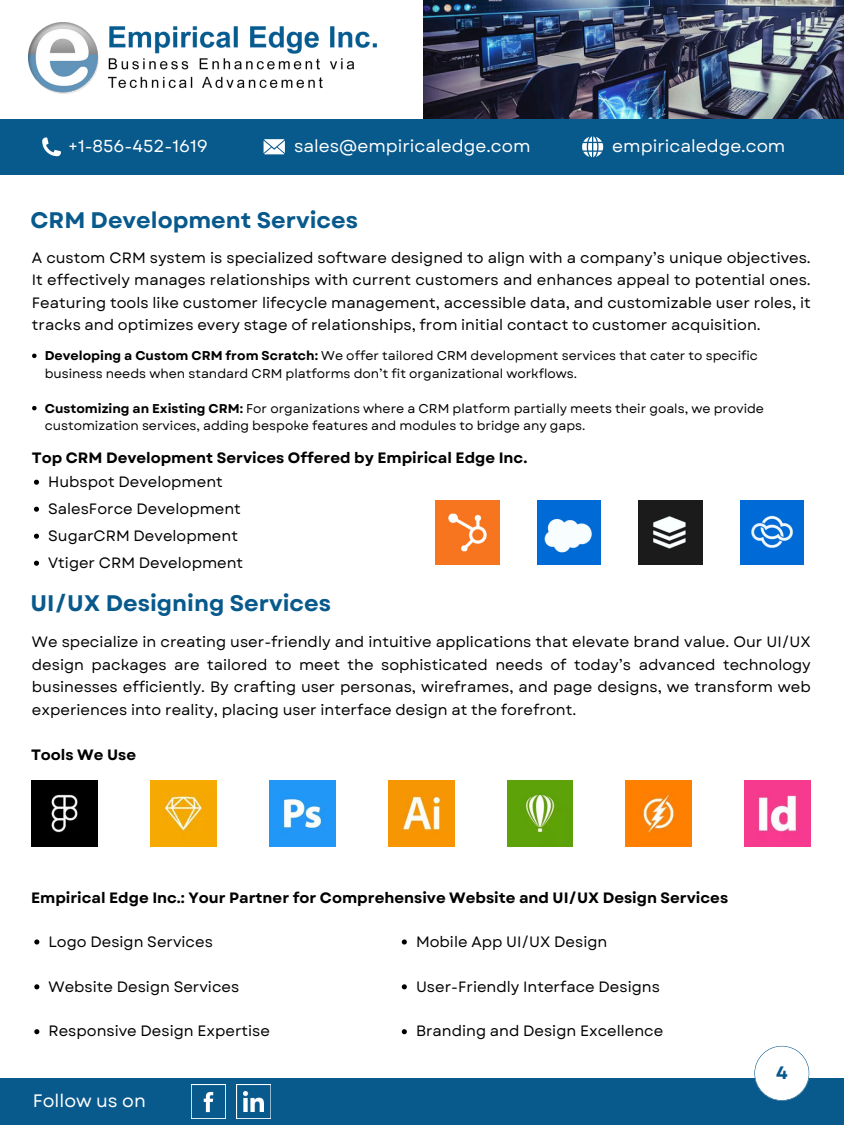
<style>
.page{position:relative;width:844px;height:1125px;background:#fff}
.page>*{position:absolute;margin:0;border:0;box-sizing:border-box;transform-origin:0 0}
.t1{font:700 22.5px "Garet";color:#08598c}
.t2{font:18px "Garet";color:#fff}
.t3{font:700 18px "Garet";color:#08598c}
.t4{font:17.25px "Garet";color:#fff}
.t5{font:15px/22.5px "Garet";color:#000;text-align:justify}
.t6{font:700 15px "Garet";color:#000}
.t7{font:12.75px/17.4px "Garet";color:#000}
.s1{font-weight:700}
</style>
<div class="page">
<img style="left:32px;top:781px;width:66px;height:66px">
<img style="left:151px;top:781px;width:65px;height:66px">
<img style="left:269px;top:781px;width:66px;height:66px">
<img style="left:388px;top:781px;width:66px;height:66px">
<img style="left:507px;top:781px;width:66px;height:66px">
<img style="left:626px;top:781px;width:66px;height:66px">
<img style="left:745px;top:781px;width:65px;height:66px">
<div style="left:0;top:1078px;width:844px;height:47px;background:#08598c"></div>
<svg style="left:191px;top:1085px;width:34px;height:34px"></svg>
<svg style="left:236px;top:1085px;width:35px;height:34px"></svg>
<img style="left:244px;top:1091px;width:20px;height:20px">
<svg style="left:754px;top:1046px;width:55px;height:55px"></svg>
<div style="left:0;top:119px;width:844px;height:56px;background:#08598c"></div>
<svg style="left:263px;top:139px;width:22px;height:15px"></svg>
<svg style="left:42px;top:137px;width:19px;height:19px"></svg>
<img style="left:423px;top:0;width:421px;height:119px">
<svg style="left:582px;top:136px;width:21px;height:21px"></svg>
<img style="left:29px;top:22px;width:348px;height:72px">
<img style="left:639px;top:501px;width:63px;height:63px">
<img style="left:537px;top:501px;width:64px;height:63px">
<img style="left:740px;top:501px;width:64px;height:63px">
<img style="left:436px;top:501px;width:63px;height:63px">
<svg style="left:32px;top:354px;width:5px;height:4px"></svg>
<svg style="left:32px;top:406px;width:5px;height:4px"></svg>
<svg style="left:34px;top:480px;width:5px;height:5px"></svg>
<svg style="left:34px;top:507px;width:5px;height:5px"></svg>
<svg style="left:34px;top:534px;width:5px;height:5px"></svg>
<svg style="left:34px;top:561px;width:5px;height:5px"></svg>
<svg style="left:34px;top:939px;width:5px;height:6px"></svg>
<svg style="left:34px;top:984px;width:5px;height:5px"></svg>
<svg style="left:34px;top:1029px;width:5px;height:5px"></svg>
<svg style="left:402px;top:939px;width:5px;height:6px"></svg>
<svg style="left:402px;top:984px;width:5px;height:5px"></svg>
<svg style="left:402px;top:1029px;width:5px;height:5px"></svg>
<h3 class="t4" style="left:68px;top:134px;width:141px">+1-856-452-1619</h3>
<p class="t4" style="left:294px;top:134px;width:238px">sales@empiricaledge.com</p>
<p class="t4" style="left:612px;top:134px;width:175px">empiricaledge.com</p>
<p class="t1" style="left:30px;top:204px;width:329px">CRM Development Services</p>
<p class="t5" style="left:32px;top:246px;width:780px">A custom CRM system is specialized software designed to align with a company’s unique objectives.<br>It effectively manages relationships with current customers and enhances appeal to potential ones.<br>Featuring tools like customer lifecycle management, accessible data, and customizable user roles, it tracks and optimizes every stage of relationships, from initial contact to customer acquisition.</p>
<h3 class="t7" style="left:45px;top:347px;width:715px"><span class="s1">Developing a Custom CRM from Scratch:</span> We offer tailored CRM development services that cater to specific business needs when standard CRM platforms don’t fit organizational workflows.</h3>
<p class="t7" style="left:45px;top:400px;width:721px"><span class="s1">Customizing an Existing CRM:</span> For organizations where a CRM platform partially meets their goals, we provide customization services, adding bespoke features and modules to bridge any gaps.</p>
<p class="t6" style="left:32px;top:447px;width:497px">Top CRM Development Services Offered by Empirical Edge Inc.</p>
<p class="t5" style="left:48px;top:471px;width:176px">Hubspot Development</p>
<p class="t5" style="left:48px;top:498px;width:194px">SalesForce Development</p>
<p class="t5" style="left:48px;top:525px;width:191px">SugarCRM Development</p>
<p class="t5" style="left:48px;top:552px;width:197px">Vtiger CRM Development</p>
<p class="t1" style="left:30px;top:587px;width:302px">UI/UX Designing Services</p>
<h1 class="t5" style="left:32px;top:631px;width:780px">We specialize in creating user-friendly and intuitive applications that elevate brand value. Our UI/UX design packages are tailored to meet the sophisticated needs of today’s advanced technology businesses efficiently. By crafting user personas, wireframes, and page designs, we transform web experiences into reality, placing user interface design at the forefront.</h1>
<p class="t6" style="left:31px;top:744px;width:107px">Tools We Use</p>
<p class="t6" style="left:31px;top:887px;width:698px">Empirical Edge Inc.: Your Partner for Comprehensive Website and UI/UX Design Services</p>
<h3 class="t5" style="left:49px;top:930px;width:166px">Logo Design Services</h3>
<p class="t5" style="left:49px;top:975px;width:192px">Website Design Services</p>
<p class="t5" style="left:49px;top:1020px;width:223px">Responsive Design Expertise</p>
<p class="t5" style="left:416px;top:930px;width:193px">Mobile App UI/UX Design</p>
<p class="t5" style="left:416px;top:975px;width:245px">User-Friendly Interface Designs</p>
<p class="t5" style="left:416px;top:1020px;width:249px">Branding and Design Excellence</p>
<p class="t2" style="left:33px;top:1088px;width:115px">Follow us on</p>
<h1 class="t3" style="left:776px;top:1060px;width:13px">4</h1>
</div>
